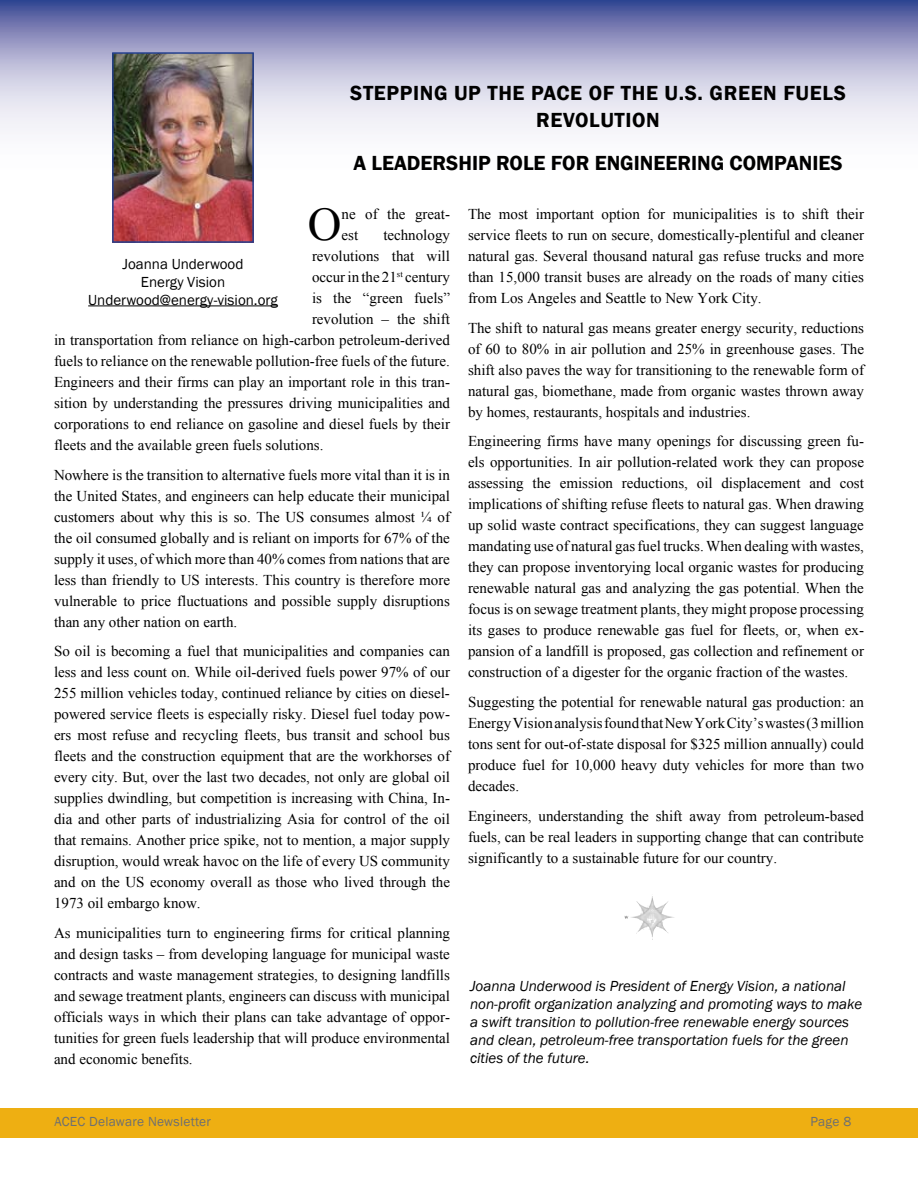
<style>
.page{position:relative;width:918px;height:1188px;background:#fff}
.page>*{position:absolute;margin:0;border:0;box-sizing:border-box;transform-origin:0 0}
.t1{font:46.65px "Times New Roman";color:#000}
.t2{font:600 21px/27px "Franklin Gothic";letter-spacing:.03em;color:#000;text-align:center}
.t3{font:600 21px "Franklin Gothic";color:#000}
.t4{font:15px/21px "Times New Roman";color:#000;text-align:justify}
.t5{font:italic 15px/18px "Franklin Gothic";color:#000}
.t6{font:15px/18px "Franklin Gothic";color:#000;text-align:center}
.t7{font:13.5px "Franklin Gothic";letter-spacing:.02em;color:#6d6f71}
</style>
<div class="page">
<div style="left:0;top:1108px;width:918px;height:30px;background:#eeaf12"></div>
<svg style="left:0;top:0;width:918px;height:131px;background:#acaed0"></svg>
<hr style="left:88px;top:306px;width:190px;height:1px;background:#000">
<img style="left:115px;top:55px;width:136px;height:185px">
<div style="left:112px;top:52px;width:142px;height:191px;border:2px solid #24408f"></div>
<img style="left:625px;top:896px;width:49px;height:44px">
<h2 class="t2" style="left:350px;top:80px;width:497px">STEPPING UP THE PACE OF THE U.S. GREEN FUELS<br>REVOLUTION</h2>
<h2 class="t3" style="left:354px;top:150px;width:491px">A LEADERSHIP ROLE FOR ENGINEERING COMPANIES</h2>
<h1 class="t1" style="left:308px;top:193px;width:35px">O</h1>
<p class="t4" style="left:342px;top:203px;width:110px">ne of the great&shy;est</p>
<p class="t4" style="left:383px;top:224px;width:68px">technology</p>
<p class="t4" style="left:312px;top:245px;width:139px">revolutions that will</p>
<p class="t4" style="left:312px;top:266px;width:140px">occur in the 21<sup>st</sup> century</p>
<p class="t4" style="left:312px;top:287px;width:140px">is the “green fuels”</p>
<p class="t4" style="left:312px;top:308px;width:139px">revolution – the shift</p>
<p class="t4" style="left:54px;top:329px;width:398px">in transportation from reliance on high-carbon petroleum-derived</p>
<p class="t4" style="left:54px;top:350px;width:398px">fuels to reliance on the renewable pollution-free fuels of the future.</p>
<p class="t4" style="left:54px;top:371px;width:397px">Engineers and their firms can play an important role in this tran-</p>
<p class="t4" style="left:54px;top:392px;width:397px">sition by understanding the pressures driving municipalities and</p>
<p class="t4" style="left:54px;top:413px;width:398px">corporations to end reliance on gasoline and diesel fuels by their</p>
<p class="t4" style="left:54px;top:434px;width:271px">fleets and the available green fuels solutions.</p>
<p class="t4" style="left:54px;top:464px;width:398px">Nowhere is the transition to alternative fuels more vital than it is in the United States, and engineers can help educate their municipal customers about why this is so. The US consumes almost ¼ of the oil consumed globally and is reliant on imports for 67% of the supply it uses, of which more than 40% comes from nations that are less than friendly to US interests. This country is therefore more vulnerable to price fluctuations and possible supply disruptions than any other nation on earth.</p>
<p class="t4" style="left:54px;top:641px;width:398px">So oil is becoming a fuel that municipalities and companies can less and less count on. While oil-derived fuels power 97% of our 255 million vehicles today, continued reliance by cities on diesel&shy;powered service fleets is especially risky. Diesel fuel today pow&shy;ers most refuse and recycling fleets, bus transit and school bus fleets and the construction equipment that are the workhorses of every city. But, over the last two decades, not only are global oil supplies dwindling, but competition is increasing with China, In&shy;dia and other parts of industrializing Asia for control of the oil that remains. Another price spike, not to mention, a major supply disruption, would wreak havoc on the life of every US community and on the US economy overall as those who lived through the 1973 oil embargo know.</p>
<p class="t4" style="left:54px;top:922px;width:398px">As municipalities turn to engineering firms for critical planning and design tasks – from developing language for municipal waste contracts and waste management strategies, to designing landfills and sewage treatment plants, engineers can discuss with municipal officials ways in which their plans can take advantage of oppor&shy;tunities for green fuels leadership that will produce environmental and economic benefits.</p>
<p class="t6" style="left:88px;top:255px;width:191px">Joanna Underwood<br>Energy Vision<br>Underwood@energy-vision.org</p>
<p class="t4" style="left:468px;top:203px;width:398px">The most important option for municipalities is to shift their service fleets to run on secure, domestically-plentiful and cleaner natural gas. Several thousand natural gas refuse trucks and more than 15,000 transit buses are already on the roads of many cities from Los Angeles and Seattle to New York City.</p>
<p class="t4" style="left:468px;top:317px;width:398px">The shift to natural gas means greater energy security, reductions of 60 to 80% in air pollution and 25% in greenhouse gases. The shift also paves the way for transitioning to the renewable form of natural gas, biomethane, made from organic wastes thrown away by homes, restaurants, hospitals and industries.</p>
<p class="t4" style="left:468px;top:431px;width:398px">Engineering firms have many openings for discussing green fu&shy;els opportunities. In air pollution-related work they can propose assessing the emission reductions, oil displacement and cost implications of shifting refuse fleets to natural gas. When drawing up solid waste contract specifications, they can suggest language mandating use of natural gas fuel trucks. When dealing with wastes, they can propose inventorying local organic wastes for producing renewable natural gas and analyzing the gas potential. When the focus is on sewage treatment plants, they might propose processing its gases to produce renewable gas fuel for fleets, or, when ex&shy;pansion of a landfill is proposed, gas collection and refinement or construction of a digester for the organic fraction of the wastes.</p>
<p class="t4" style="left:468px;top:691px;width:397px">Suggesting the potential for renewable natural gas production: an Energy Vision analysis found that New York City’s wastes (3 million tons sent for out-of-state disposal for $325 million annually) could produce fuel for 10,000 heavy duty vehicles for more than two decades.</p>
<p class="t4" style="left:468px;top:805px;width:397px">Engineers, understanding the shift away from petroleum-based fuels, can be real leaders in supporting change that can contribute significantly to a sustainable future for our country.</p>
<p class="t5" style="left:470px;top:977px;width:394px">Joanna Underwood is President of Energy Vision, a national non-profit organization analyzing and promoting ways to make a swift transition to pollution-free renewable energy sources and clean, petroleum-free transportation fuels for the green cities of the future.</p>
<p class="t7" style="left:54px;top:1113px;width:158px">ACEC Delaware Newsletter</p>
<p class="t7" style="left:810px;top:1113px;width:42px">Page 8</p>
</div>
